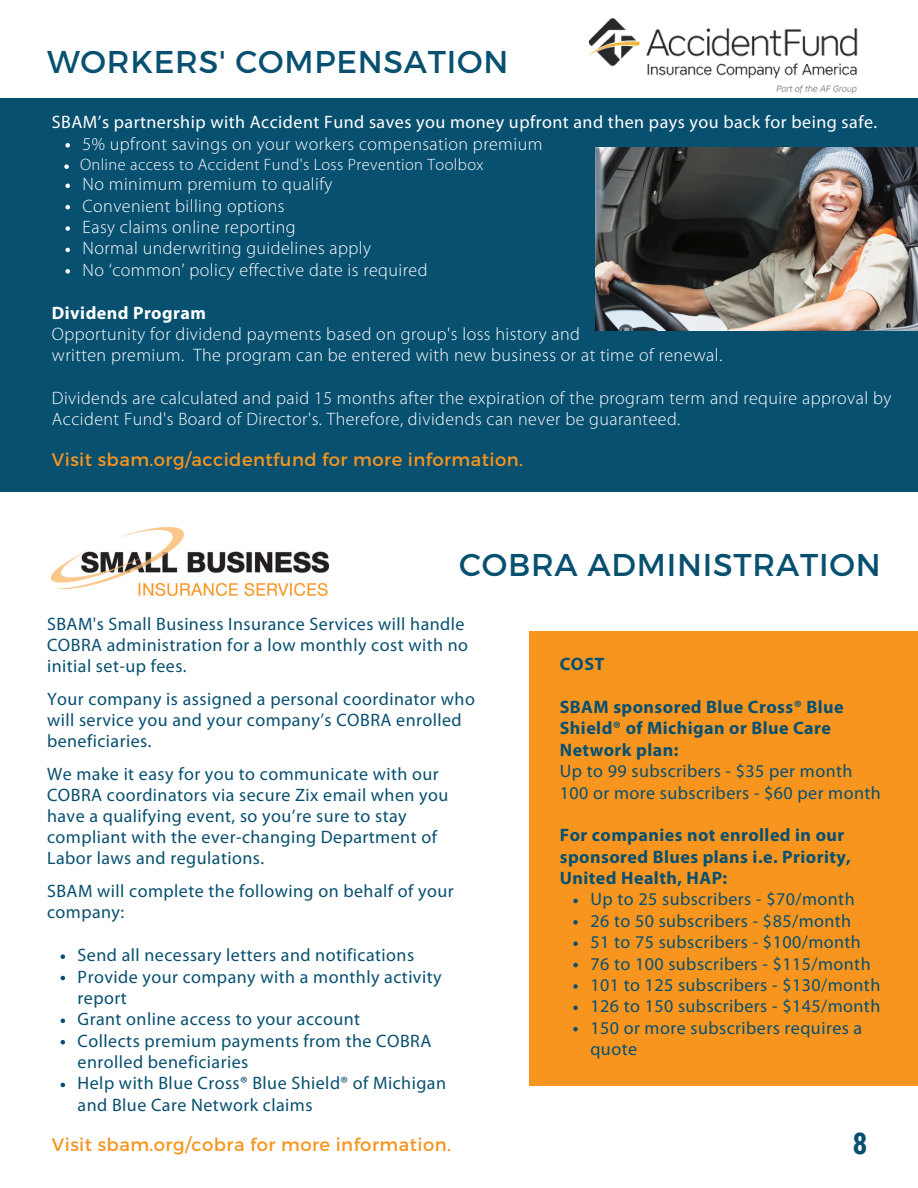
<style>
.page{position:relative;width:918px;height:1188px;background:#fff}
.page>*{position:absolute;margin:0;border:0;box-sizing:border-box;transform-origin:0 0}
.t1{font:31.5px "Montserrat";letter-spacing:.025em;color:#085070}
.t2{font:700 30px "Roboto Condensed";color:#085070}
.t3{font:18px/21px "Myriad Pro";letter-spacing:.025em;color:#085070}
.t4{font:300 18px/21.3px "Myriad Pro";letter-spacing:.025em;color:#fff}
.t5{font:700 18px/21.3px "Myriad Pro";letter-spacing:.025em;color:#085070}
.t6{font:18px "Myriad Pro";letter-spacing:.025em;color:#fff}
.t7{font:18px "Montserrat";letter-spacing:.025em;color:#f7951e}
.t8{font:700 18px "Myriad Pro";letter-spacing:.025em;color:#fff}
.t9{font:300 16.5px "Myriad Pro";letter-spacing:.025em;color:#fff}
</style>
<div class="page">
<div style="left:0;top:0;width:918px;height:491px;background:#085070"></div>
<div style="left:0;top:0;width:918px;height:98px;background:#fff"></div>
<div style="left:529px;top:631px;width:389px;height:455px;background:#f7951e"></div>
<svg style="left:65px;top:143px;width:5px;height:5px"></svg>
<svg style="left:64px;top:164px;width:5px;height:5px"></svg>
<svg style="left:65px;top:184px;width:5px;height:4px"></svg>
<svg style="left:65px;top:205px;width:5px;height:4px"></svg>
<svg style="left:65px;top:226px;width:5px;height:5px"></svg>
<svg style="left:65px;top:248px;width:5px;height:4px"></svg>
<svg style="left:65px;top:269px;width:5px;height:5px"></svg>
<img style="left:595px;top:147px;width:323px;height:184px">
<img style="left:588px;top:18px;width:270px;height:76px">
<img style="left:52px;top:527px;width:277px;height:69px">
<svg style="left:61px;top:954px;width:4px;height:5px"></svg>
<svg style="left:61px;top:976px;width:4px;height:4px"></svg>
<svg style="left:61px;top:1019px;width:4px;height:4px"></svg>
<svg style="left:61px;top:1040px;width:4px;height:4px"></svg>
<svg style="left:61px;top:1083px;width:4px;height:4px"></svg>
<svg style="left:573px;top:899px;width:5px;height:4px"></svg>
<svg style="left:573px;top:920px;width:5px;height:5px"></svg>
<svg style="left:573px;top:941px;width:5px;height:5px"></svg>
<svg style="left:573px;top:963px;width:5px;height:4px"></svg>
<svg style="left:573px;top:984px;width:5px;height:5px"></svg>
<svg style="left:573px;top:1006px;width:5px;height:4px"></svg>
<svg style="left:573px;top:1027px;width:5px;height:4px"></svg>
<p class="t1" style="left:47px;top:42px;width:463px">WORKERS' COMPENSATION</p>
<p class="t6" style="left:52px;top:115px;width:827px">SBAM’s partnership with Accident Fund saves you money upfront and then pays you back for being safe.</p>
<h1 class="t4" style="left:83px;top:135px;width:461px">5% upfront savings on your workers compensation premium</h1>
<p class="t9" style="left:80px;top:158px;width:405px">Online access to Accident Fund's Loss Prevention Toolbox</p>
<p class="t4" style="left:83px;top:175px;width:252px">No minimum premium to qualify</p>
<p class="t4" style="left:83px;top:197px;width:204px">Convenient billing options</p>
<p class="t4" style="left:83px;top:218px;width:215px">Easy claims online reporting</p>
<p class="t4" style="left:83px;top:239px;width:290px">Normal underwriting guidelines apply</p>
<p class="t4" style="left:83px;top:261px;width:346px">No ‘common’ policy effective date is required</p>
<p class="t8" style="left:52px;top:305px;width:155px">Dividend Program</p>
<p class="t4" style="left:52px;top:325px;width:530px">Opportunity for dividend payments based on group's loss history and</p>
<p class="t4" style="left:52px;top:346px;width:672px">written premium. The program can be entered with new business or at time of renewal.</p>
<p class="t4" style="left:52px;top:389px;width:841px">Dividends are calculated and paid 15 months after the expiration of the program term and require approval by<br>Accident Fund's Board of Director's. Therefore, dividends can never be guaranteed.</p>
<p class="t7" style="left:52px;top:447px;width:473px">Visit sbam.org/accidentfund for more information.</p>
<p class="t1" style="left:459px;top:545px;width:423px">COBRA ADMINISTRATION</p>
<p class="t3" style="left:47px;top:615px;width:423px">SBAM's Small Business Insurance Services will handle<br>COBRA administration for a low monthly cost with no initial set-up fees.</p>
<h1 class="t3" style="left:47px;top:690px;width:429px">Your company is assigned a personal coordinator who will service you and your company’s COBRA enrolled beneficiaries.</h1>
<p class="t3" style="left:47px;top:765px;width:403px">We make it easy for you to communicate with our COBRA coordinators via secure Zix email when you have a qualifying event, so you’re sure to stay compliant with the ever-changing Department of Labor laws and regulations.</p>
<p class="t3" style="left:47px;top:882px;width:408px">SBAM will complete the following on behalf of your company:</p>
<p class="t3" style="left:78px;top:946px;width:338px">Send all necessary letters and notifications</p>
<p class="t3" style="left:78px;top:967px;width:365px">Provide your company with a monthly activity report</p>
<p class="t3" style="left:78px;top:1010px;width:284px">Grant online access to your account</p>
<p class="t3" style="left:78px;top:1032px;width:355px">Collects premium payments from the COBRA enrolled beneficiaries</p>
<p class="t3" style="left:78px;top:1074px;width:370px">Help with Blue Cross® Blue Shield® of Michigan and Blue Care Network claims</p>
<p class="t7" style="left:52px;top:1133px;width:401px">Visit sbam.org/cobra for more information.</p>
<p class="t5" style="left:560px;top:655px;width:46px">COST</p>
<p class="t5" style="left:560px;top:698px;width:285px">SBAM sponsored Blue Cross® Blue<br>Shield® of Michigan or Blue Care<br>Network plan:</p>
<h2 class="t3" style="left:560px;top:762px;width:294px">Up to 99 subscribers - $35 per month</h2>
<p class="t3" style="left:560px;top:784px;width:323px">100 or more subscribers - $60 per month</p>
<p class="t5" style="left:560px;top:826px;width:293px">For companies not enrolled in our sponsored Blues plans i.e. Priority,<br>United Health, HAP:</p>
<p class="t3" style="left:590px;top:890px;width:266px">Up to 25 subscribers - $70/month</p>
<p class="t3" style="left:590px;top:912px;width:262px">26 to 50 subscribers - $85/month</p>
<p class="t3" style="left:590px;top:933px;width:272px">51 to 75 subscribers - $100/month</p>
<p class="t3" style="left:590px;top:955px;width:282px">76 to 100 subscribers - $115/month</p>
<p class="t3" style="left:590px;top:976px;width:291px">101 to 125 subscribers - $130/month</p>
<p class="t3" style="left:590px;top:997px;width:291px">126 to 150 subscribers - $145/month</p>
<p class="t3" style="left:590px;top:1019px;width:273px">150 or more subscribers requires a quote</p>
<p class="t2" style="left:852px;top:1127px;width:17px">8</p>
</div>
